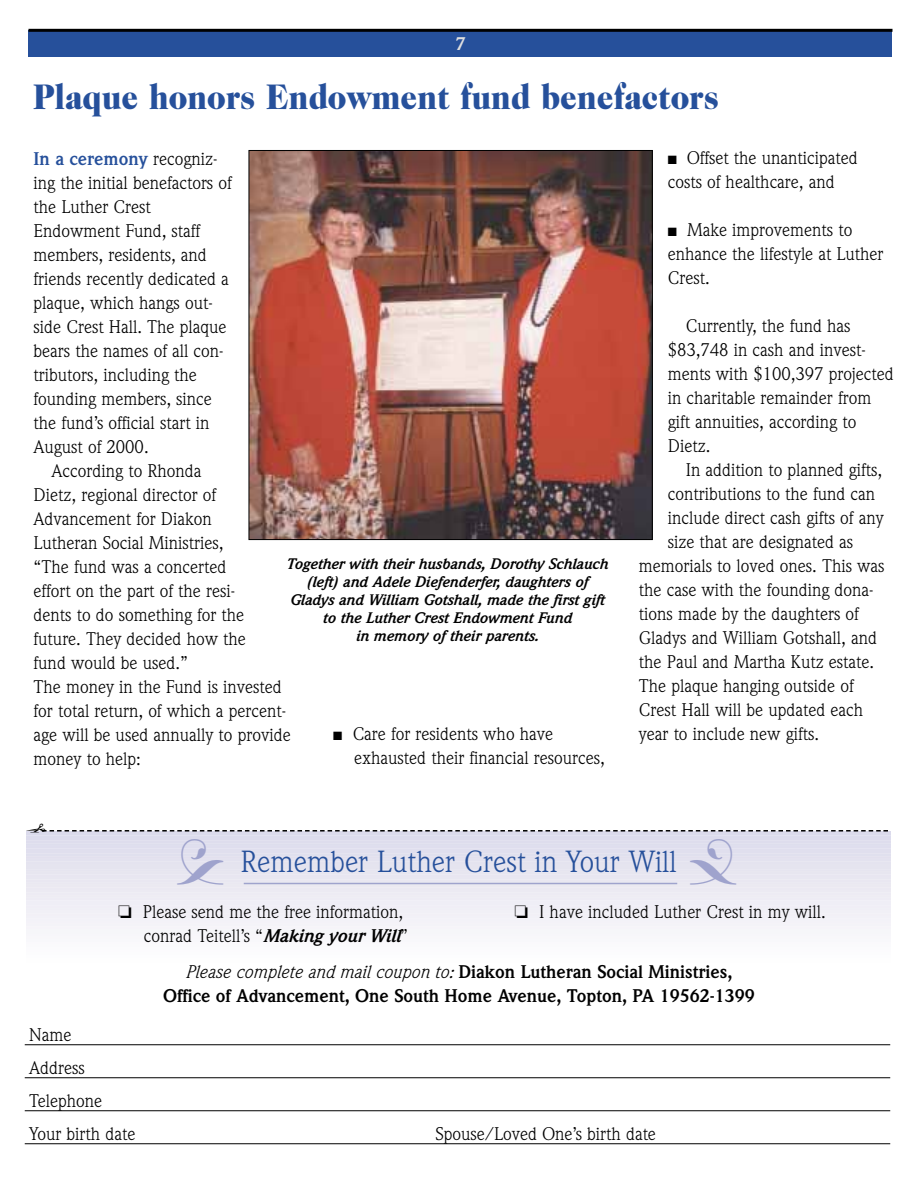
<style>
.page{position:relative;width:918px;height:1188px;background:#fff}
.page>*{position:absolute;margin:0;border:0;box-sizing:border-box;transform-origin:0 0}
.t1{font:900 36px "Caslon Two Twenty Four";color:#26509b;scale:.9 1}
.t2{font:30px "Weidemann";color:#26509b}
.t3{font:18px/24px "Weidemann";color:#000}
.t4{font:700 18px/24px "Weidemann";color:#000;text-align:center}
.t5{font:700 18px "Weidemann";color:#26509b}
.t6{font:700 18px "Weidemann";color:#dfdfdf}
.t7{font:italic 700 15px/18px "Weidemann";color:#000;text-align:center}
.s1{font-weight:400;color:#000}
.s2{font-weight:700;font-style:italic}
.s3{font-weight:400;font-style:italic}
</style>
<div class="page">
<div style="left:28px;top:30px;width:864px;height:27px;background:#26509b"></div>
<hr style="left:28px;top:29px;width:864px;height:3px;background:#000">
<img style="left:251px;top:152px;width:400px;height:386px">
<div style="left:249px;top:150px;width:404px;height:390px;border:1px solid #000"></div>
<div style="left:26px;top:833px;width:864px;height:7px;background:#dcdced"></div>
<div style="left:26px;top:839px;width:864px;height:6px;background:#dedded"></div>
<div style="left:26px;top:844px;width:864px;height:7px;background:#dfdeee"></div>
<div style="left:26px;top:851px;width:864px;height:7px;background:#e0e0ee"></div>
<div style="left:26px;top:857px;width:864px;height:7px;background:#e3e2ef"></div>
<div style="left:26px;top:864px;width:864px;height:7px;background:#e5e4ef"></div>
<div style="left:26px;top:870px;width:864px;height:7px;background:#e7e6f0"></div>
<div style="left:26px;top:877px;width:864px;height:7px;background:#e9e7f1"></div>
<svg style="left:244px;top:882px;width:433px;height:1px"></svg>
<svg style="left:26px;top:883px;width:864px;height:2px"></svg>
<div style="left:26px;top:885px;width:864px;height:7px;background:#ebe9f2"></div>
<div style="left:26px;top:890px;width:864px;height:7px;background:#edebf3"></div>
<div style="left:26px;top:896px;width:864px;height:7px;background:#eeecf4"></div>
<div style="left:26px;top:903px;width:864px;height:7px;background:#f0eef6"></div>
<div style="left:26px;top:909px;width:864px;height:7px;background:#f1f0f6"></div>
<div style="left:26px;top:916px;width:864px;height:7px;background:#f3f2f8"></div>
<div style="left:26px;top:922px;width:864px;height:6px;background:#f4f3f8"></div>
<div style="left:26px;top:927px;width:864px;height:7px;background:#f6f6f9"></div>
<div style="left:26px;top:932px;width:864px;height:7px;background:#f7f6fa"></div>
<div style="left:26px;top:937px;width:864px;height:7px;background:#f8f8fb"></div>
<div style="left:26px;top:942px;width:864px;height:7px;background:#fafafc"></div>
<div style="left:26px;top:948px;width:864px;height:6px;background:#fcfbfd"></div>
<hr style="left:25px;top:1044px;width:865px;height:1px;background:#000">
<hr style="left:25px;top:1077px;width:865px;height:1px;background:#000">
<hr style="left:25px;top:1110px;width:865px;height:1px;background:#000">
<hr style="left:25px;top:1143px;width:865px;height:1px;background:#000">
<hr style="left:244px;top:883px;width:433px;height:1px;background:#9fa3cd">
<svg style="left:177px;top:883px;width:46px;height:2px"></svg>
<svg style="left:690px;top:883px;width:46px;height:2px"></svg>
<svg style="left:26px;top:830px;width:862px;height:3px;background:#9f9ea8"></svg>
<p class="t6" style="left:455px;top:38px;width:12px">7</p>
<h1 class="t1" style="left:33px;top:82px;width:763px">Plaque honors Endowment fund benefactors</h1>
<p class="t3" style="left:668px;top:148px;width:191px">■ Offset the unanticipated costs of healthcare, and</p>
<p class="t3" style="left:668px;top:220px;width:217px">■ Make improvements to enhance the lifestyle at Luther<br>Crest.</p>
<p class="t3" style="left:668px;top:316px;width:228px;text-indent:18px">Currently, the fund has $83,748 in cash and invest&shy;ments with $100,397 projected in charitable remainder from gift annuities, according to<br>Dietz.</p>
<p class="t3" style="left:686px;top:460px;width:198px">In addition to planned gifts,</p>
<p class="t3" style="left:668px;top:484px;width:209px">contributions to the fund can</p>
<p class="t3" style="left:668px;top:508px;width:217px">include direct cash gifts of any</p>
<p class="t3" style="left:668px;top:532px;width:187px">size that are designated as</p>
<p class="t3" style="left:639px;top:556px;width:247px">memorials to loved ones. This was</p>
<p class="t3" style="left:639px;top:580px;width:236px">the case with the founding dona-</p>
<p class="t3" style="left:639px;top:604px;width:221px">tions made by the daughters of</p>
<p class="t3" style="left:639px;top:628px;width:240px">Gladys and William Gotshall, and</p>
<p class="t3" style="left:639px;top:652px;width:237px">the Paul and Martha Kutz estate.</p>
<p class="t3" style="left:639px;top:676px;width:216px">The plaque hanging outside of</p>
<p class="t3" style="left:639px;top:700px;width:226px">Crest Hall will be updated each</p>
<p class="t3" style="left:639px;top:724px;width:182px">year to include new gifts.</p>
<p class="t5" style="left:34px;top:152px;width:185px">In a ceremony <span class="s1">recogniz-</span></p>
<p class="t3" style="left:34px;top:172px;width:200px">ing the initial benefactors of</p>
<p class="t3" style="left:34px;top:196px;width:119px">the Luther Crest</p>
<p class="t3" style="left:34px;top:220px;width:168px">Endowment Fund, staff</p>
<p class="t3" style="left:34px;top:244px;width:175px">members, residents, and</p>
<p class="t3" style="left:34px;top:268px;width:197px">friends recently dedicated a</p>
<p class="t3" style="left:34px;top:292px;width:181px">plaque, which hangs out-</p>
<p class="t3" style="left:34px;top:316px;width:194px">side Crest Hall. The plaque</p>
<p class="t3" style="left:34px;top:340px;width:191px">bears the names of all con-</p>
<p class="t3" style="left:34px;top:364px;width:165px">tributors, including the</p>
<p class="t3" style="left:34px;top:388px;width:180px">founding members, since</p>
<p class="t3" style="left:34px;top:412px;width:177px">the fund’s official start in</p>
<p class="t3" style="left:34px;top:436px;width:117px">August of 2000.</p>
<p class="t3" style="left:52px;top:460px;width:151px">According to Rhonda</p>
<p class="t3" style="left:34px;top:484px;width:184px">Dietz, regional director of</p>
<p class="t3" style="left:34px;top:508px;width:180px">Advancement for Diakon</p>
<p class="t3" style="left:34px;top:532px;width:191px">Lutheran Social Ministries,</p>
<p class="t3" style="left:34px;top:556px;width:194px">“The fund was a concerted</p>
<p class="t3" style="left:34px;top:580px;width:203px">effort on the part of the resi-</p>
<p class="t3" style="left:34px;top:604px;width:212px">dents to do something for the</p>
<p class="t3" style="left:34px;top:628px;width:214px">future. They decided how the</p>
<p class="t3" style="left:34px;top:652px;width:156px">fund would be used.”</p>
<p class="t3" style="left:34px;top:676px;width:250px">The money in the Fund is invested</p>
<p class="t3" style="left:34px;top:700px;width:254px">for total return, of which a percent-</p>
<p class="t3" style="left:34px;top:724px;width:259px">age will be used annually to provide</p>
<p class="t3" style="left:34px;top:748px;width:109px">money to help:</p>
<p class="t7" style="left:286px;top:556px;width:323px">Together with their husbands, Dorothy Schlauch (left) and Adele Diefenderfer, daughters of Gladys and William Gotshall, made the first gift to the Luther Crest Endowment Fund<br>in memory of their parents.</p>
<p class="t3" style="left:354px;top:723px;width:252px;text-indent:-21px">■ Care for residents who have exhausted their financial resources,</p>
<h2 class="t2" style="left:241px;top:851px;width:438px">Remember Luther Crest in Your Will</h2>
<p class="t3" style="left:118px;top:901px;width:292px;text-align:right">❏ Please send me the free information, conrad Teitell’s “<span class="s2">Making your Will</span>”</p>
<p class="t3" style="left:514px;top:901px;width:313px">❏ I have included Luther Crest in my will.</p>
<p class="t4" style="left:163px;top:962px;width:593px"><span class="s3">Please complete and mail coupon to:</span> Diakon Lutheran Social Ministries,<br>Office of Advancement, One South Home Avenue, Topton, PA 19562-1399</p>
<p class="t3" style="left:29px;top:1020px;width:108px;line-height:33px">Name<br>Address<br>Telephone<br>Your birth date</p>
<p class="t3" style="left:436px;top:1124px;width:222px">Spouse/Loved One’s birth date</p>
</div>
